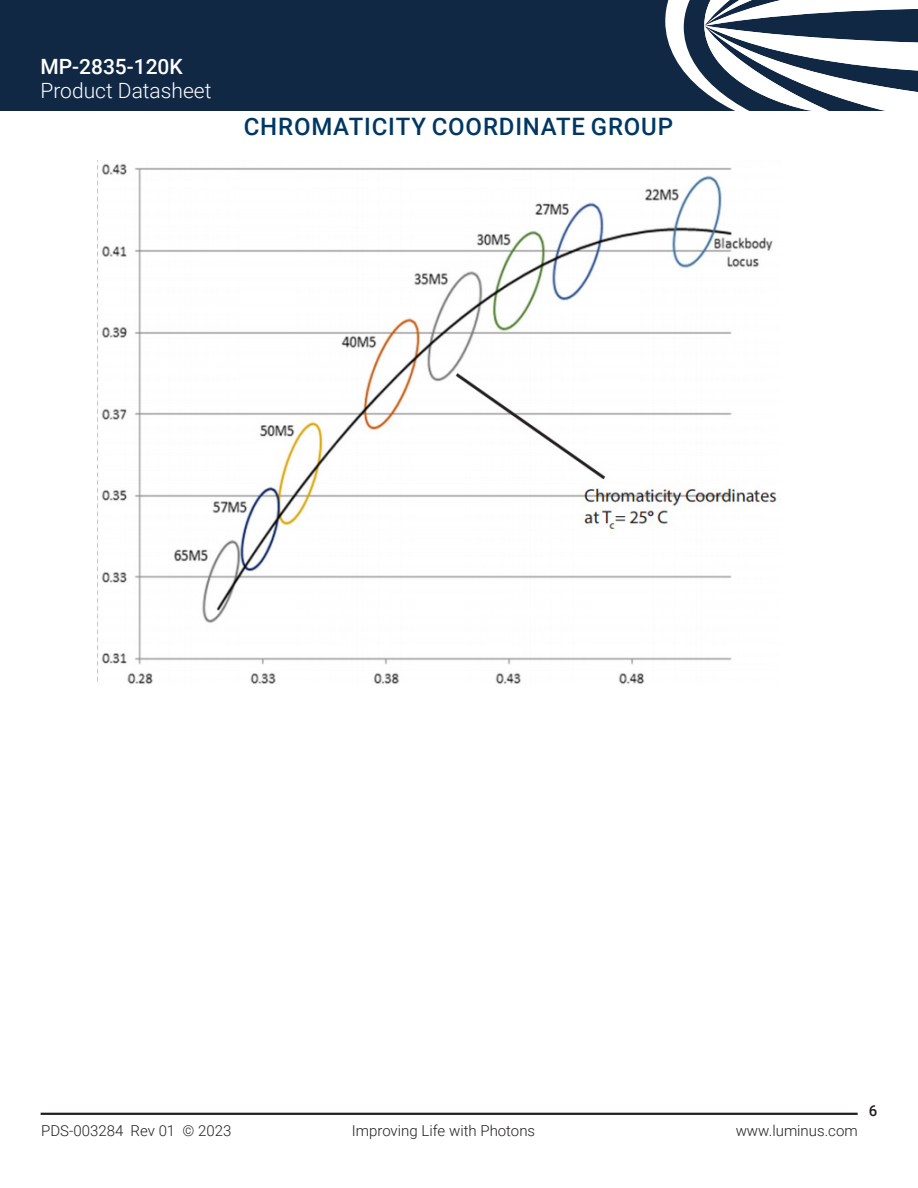
<style>
.page{position:relative;width:918px;height:1188px;background:#fff}
.page>*{position:absolute;margin:0;border:0;box-sizing:border-box;transform-origin:0 0}
.t1{font:500 24px "Roboto";letter-spacing:.035em;color:#003863}
.t2{font:300 21px "Roboto";color:#fff}
.t3{font:500 21px "Roboto";color:#fff}
.DS_Bottom_Folio{font:300 15px "Roboto";color:#231f20}
.DS_Folio_Pg{font:500 15px "Roboto";color:#231f20}
</style>
<div class="page">
<div style="left:0;top:0;width:918px;height:110px;background:#112845"></div>
<svg style="left:665px;top:0;width:253px;height:110px"></svg>
<hr style="left:41px;top:1113px;width:817px;height:2px;background:#231f20">
<img style="left:101px;top:164px;width:676px;height:520px">
<p class="t3" style="left:40px;top:52px;width:144px">MP-2835-120K</p>
<p class="t2" style="left:40px;top:76px;width:173px">Product Datasheet</p>
<p class="t1" style="left:244px;top:109px;width:431px">CHROMATICITY COORDINATE GROUP</p>
<p class="DS_Bottom_Folio" style="left:41px;top:1120px;width:192px">PDS-003284 Rev 01 © 2023</p>
<p class="DS_Bottom_Folio" style="left:352px;top:1120px;width:185px">Improving Life with Photons</p>
<p class="DS_Bottom_Folio" style="left:736px;top:1120px;width:124px">www. luminus.com</p>
<p class="DS_Folio_Pg" style="left:869px;top:1101px;width:10px">6</p>
</div>
